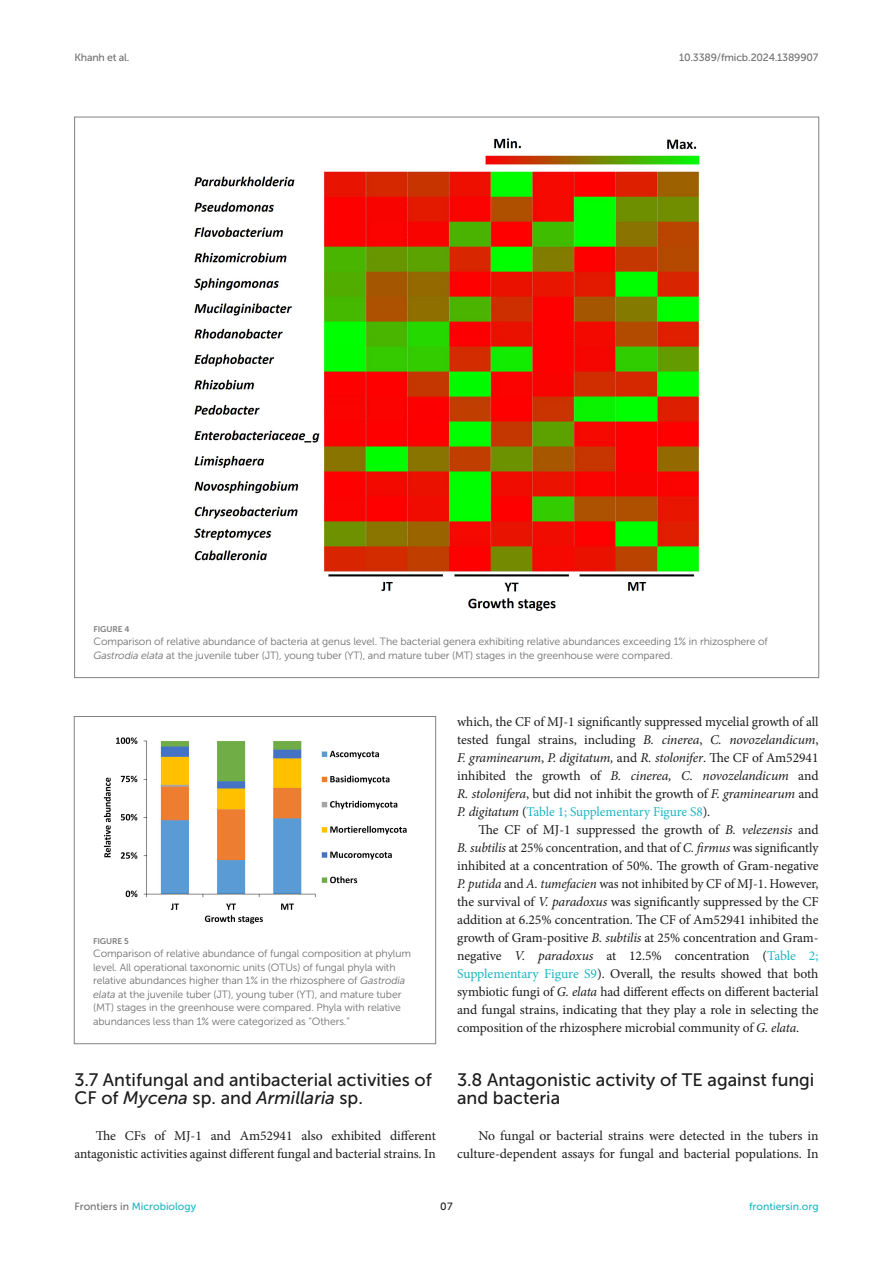
<style>
.page{position:relative;width:893px;height:1263px;background:#fff}
.page>*{position:absolute;margin:0;border:0;box-sizing:border-box;transform-origin:0 0}
.HEAD_2{font:18px/18px "Museo Sans 500";color:#1b1c1b}
.TEXT{font:13.5px/18px "Minion Pro";letter-spacing:-.005em;color:#1b1c1b;text-align:justify}
.TEXT_FLUSH{font:13.5px/18px "Minion Pro";letter-spacing:-.005em;color:#1b1c1b;text-align:right}
.FIG_LEG{font:10.5px/13.5px "Museo Sans 300";letter-spacing:-.01em;color:#706f70}
.t1{font:10.5px "Museo Sans 500";color:#1db5c3}
.t2{font:10.5px "Museo Sans 500";letter-spacing:-.015em;color:#706f70}
.t3{font:10.5px "Museo Sans 500";color:#1b1c1b}
.FIG_HD{font:8.25px "Museo Sans 700";letter-spacing:-.01em;color:#7e7f7f}
.s1{font-style:italic}
.s2{color:#1db5c3}
.s3{color:#706f70}
</style>
<div class="page">
<img style="left:194px;top:138px;width:506px;height:473px">
<img style="left:103px;top:737px;width:304px;height:187px">
<div style="left:74px;top:716px;width:362px;height:328px;border:1px solid #808285"></div>
<p class="t2" style="left:74px;top:51px;width:57px">Khanh et al.</p>
<p class="t2" style="left:679px;top:51px;width:141px">10.3389/fmicb.2024.1389907</p>
<p class="FIG_HD" style="left:94px;top:624px;width:37px">FIGURE 4</p>
<p class="FIG_LEG" style="left:94px;top:635px;width:676px">Comparison of relative abundance of bacteria at genus level. The bacterial genera exhibiting relative abundances exceeding 1% in rhizosphere of<br><span class="s1">Gastrodia elata</span> at the juvenile tuber (JT), young tuber (YT), and mature tuber (MT) stages in the greenhouse were compared.</p>
<p class="FIG_HD" style="left:93px;top:936px;width:37px">FIGURE 5</p>
<p class="FIG_LEG" style="left:93px;top:947px;width:319px">Comparison of relative abundance of fungal composition at phylum level. All operational taxonomic units (OTUs) of fungal phyla with relative abundances higher than 1% in the rhizosphere of <span class="s1">Gastrodia elata</span> at the juvenile tuber (JT), young tuber (YT), and mature tuber (MT) stages in the greenhouse were compared. Phyla with relative abundances less than 1% were categorized as “Others.”</p>
<p class="HEAD_2" style="left:74px;top:1071px;width:359px">3.7 Antifungal and antibacterial activities of<br>CF of <span class="s1">Mycena</span> sp. and <span class="s1">Armillaria</span> sp.</p>
<p class="TEXT_FLUSH" style="left:74px;top:1127px;width:363px">The CFs of MJ-1 and Am52941 also exhibited different antagonistic activities against different fungal and bacterial strains. In</p>
<p class="TEXT_FLUSH" style="left:457px;top:713px;width:363px;text-align:justify">which, the CF of MJ-1 significantly suppressed mycelial growth of all tested fungal strains, including <span class="s1">B. cinerea</span>, <span class="s1">C. novozelandicum</span>, <span class="s1">F. graminearum</span>, <span class="s1">P. digitatum,</span> and <span class="s1">R. stolonifer</span>. The CF of Am52941 inhibited the growth of <span class="s1">B. cinerea, C. novozelandicum</span> and <span class="s1">R. stolonifera</span>, but did not inhibit the growth of <span class="s1">F. graminearum</span> and <span class="s1">P. digitatum</span> (<span class="s2">Table 1; Supplementary Figure S8</span>).</p>
<p class="TEXT" style="left:457px;top:821px;width:363px;text-indent:21px">The CF of MJ-1 suppressed the growth of <span class="s1">B. velezensis</span> and <span class="s1">B. subtilis</span> at 25% concentration, and that of <span class="s1">C. firmus</span> was significantly inhibited at a concentration of 50%. The growth of Gram-negative <span class="s1">P. putida</span> and <span class="s1">A. tumefacien</span> was not inhibited by CF of MJ-1. However, the survival of <span class="s1">V. paradoxus</span> was significantly suppressed by the CF addition at 6.25% concentration. The CF of Am52941 inhibited the growth of Gram-positive <span class="s1">B. subtilis</span> at 25% concentration and Gram&shy;negative <span class="s1">V. paradoxus</span> at 12.5% concentration (<span class="s2">Table 2; Supplementary Figure S9</span>). Overall, the results showed that both symbiotic fungi of <span class="s1">G. elata</span> had different effects on different bacterial and fungal strains, indicating that they play a role in selecting the composition of the rhizosphere microbial community of <span class="s1">G. elata</span>.</p>
<p class="HEAD_2" style="left:457px;top:1071px;width:359px">3.8 Antagonistic activity of TE against fungi and bacteria</p>
<p class="TEXT_FLUSH" style="left:457px;top:1127px;width:363px">No fungal or bacterial strains were detected in the tubers in culture-dependent assays for fungal and bacterial populations. In</p>
<p class="t1" style="left:74px;top:1200px;width:123px"><span class="s3">Frontiers in</span> Microbiology</p>
<p class="t3" style="left:440px;top:1200px;width:14px">07</p>
<p class="t1" style="left:749px;top:1200px;width:71px">frontiersin.org</p>
</div>
